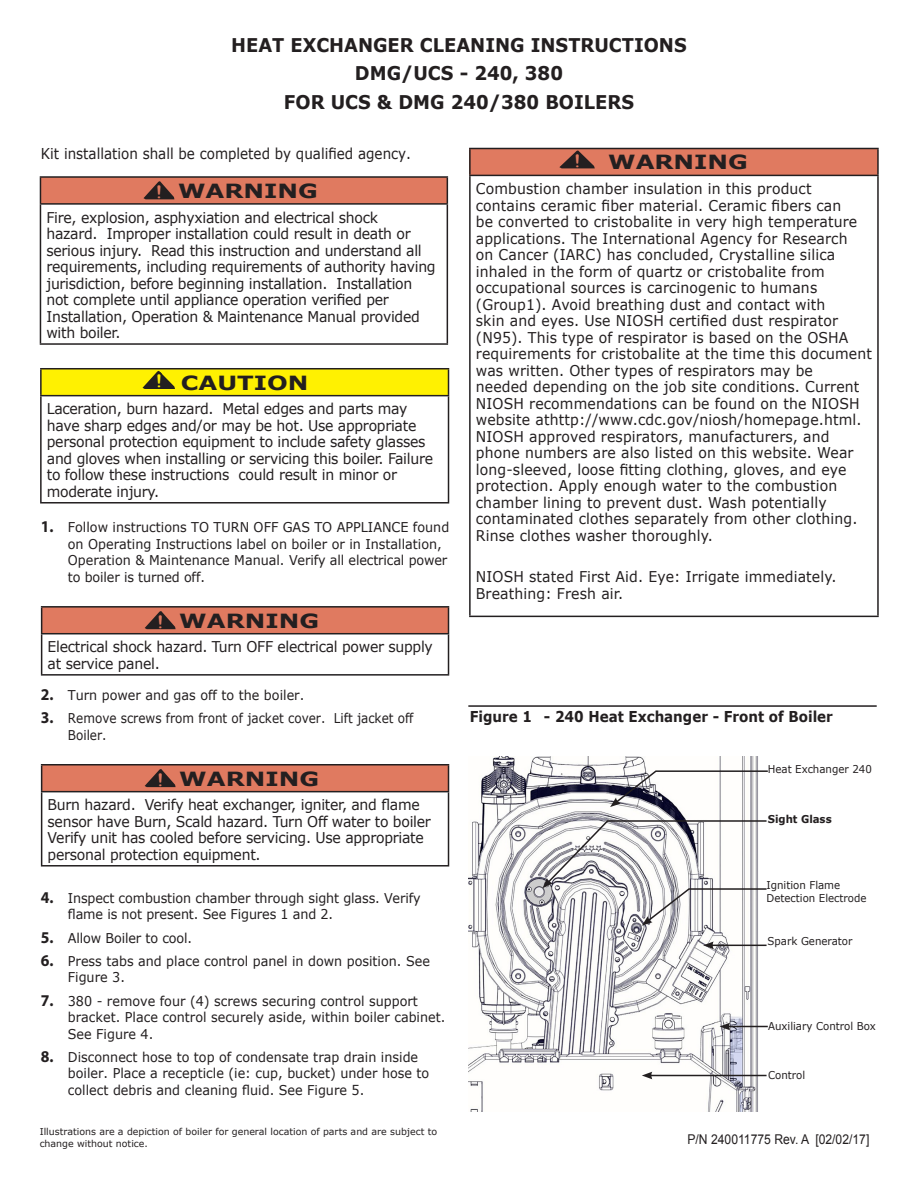
<style>
.page{position:relative;width:918px;height:1188px;background:#fff}
.page>*{position:absolute;margin:0;border:0;box-sizing:border-box;transform-origin:0 0}
.Body_text{font:700 21px "Courier New";color:#e07a60;scale:.9 1}
.t1{font:700 21px "Courier New";color:#fff101;scale:.9 1}
.t2{font:700 19.5px "Verdana";color:#231f20;scale:1.25 1}
.t3{font:700 18.9px "Verdana";color:#231f20;scale:.94 1}
.Table_Cell{font:15px "Verdana";color:#231f20;scale:.9 1}
.t4{font:700 15px "Verdana";color:#231f20;scale:.9 1}
.Warning_blocks{font:14.85px/16.5px "Verdana";letter-spacing:.01em;color:#231f20;scale:.94 1}
.Caution{font:14.85px/16.5px "Verdana";letter-spacing:-.02em;color:#231f20;scale:.94 1}
.Warning_blocks-2{font:14.85px/16.5px "Verdana";letter-spacing:-.02em;color:#231f20;scale:.94 1}
.t5{font:13.5px/16.5px "Verdana";color:#231f20;scale:.94 1}
.t6{font:13.5px/16.5px "Verdana";color:#231f20;scale:.89 1}
.t7{font:13.5px "Arial";color:#231f20;scale:.9 1}
.figure_info{font:10.8px/13.5px "Verdana";color:#231f20;scale:.94 1}
.figure_info-2{font:700 10.8px "Verdana";color:#231f20;scale:.94 1}
.warning_blocks{font:9.45px/12px "Verdana";color:#231f20}
.s1{font-family:"Myriad Pro";font-weight:700;font-size:16.5px}
</style>
<div class="page">
<div style="left:40px;top:177px;width:407px;height:27px;background:#e07a60"></div>
<hr style="left:40px;top:176px;width:408px;height:2px;background:#231f20">
<svg style="left:40px;top:178px;width:1px;height:25px"></svg>
<svg style="left:447px;top:178px;width:1px;height:25px"></svg>
<hr style="left:40px;top:203px;width:408px;height:2px;background:#231f20">
<hr style="left:40px;top:205px;width:1px;height:138px;background:#231f20">
<hr style="left:447px;top:205px;width:1px;height:138px;background:#231f20">
<hr style="left:40px;top:343px;width:408px;height:2px;background:#231f20">
<svg style="left:142px;top:181px;width:33px;height:24px"></svg>
<div style="left:42px;top:607px;width:407px;height:27px;background:#e07a60"></div>
<hr style="left:41px;top:606px;width:408px;height:2px;background:#231f20">
<svg style="left:41px;top:608px;width:1px;height:25px"></svg>
<svg style="left:448px;top:608px;width:1px;height:25px"></svg>
<hr style="left:41px;top:633px;width:408px;height:1px;background:#231f20">
<hr style="left:41px;top:634px;width:1px;height:40px;background:#231f20">
<hr style="left:448px;top:634px;width:1px;height:40px;background:#231f20">
<hr style="left:41px;top:674px;width:408px;height:2px;background:#231f20">
<svg style="left:143px;top:611px;width:34px;height:24px"></svg>
<div style="left:42px;top:765px;width:407px;height:27px;background:#e07a60"></div>
<hr style="left:41px;top:764px;width:408px;height:2px;background:#231f20">
<svg style="left:41px;top:766px;width:1px;height:25px"></svg>
<svg style="left:448px;top:766px;width:1px;height:25px"></svg>
<hr style="left:41px;top:791px;width:408px;height:1px;background:#231f20">
<hr style="left:41px;top:792px;width:1px;height:73px;background:#231f20">
<hr style="left:448px;top:792px;width:1px;height:73px;background:#231f20">
<hr style="left:41px;top:865px;width:408px;height:2px;background:#231f20">
<svg style="left:143px;top:769px;width:34px;height:24px"></svg>
<div style="left:41px;top:369px;width:408px;height:27px;background:#fff101"></div>
<hr style="left:40px;top:368px;width:409px;height:1px;background:#231f20">
<hr style="left:40px;top:369px;width:2px;height:26px;background:#231f20">
<svg style="left:448px;top:369px;width:1px;height:26px"></svg>
<hr style="left:40px;top:395px;width:409px;height:1px;background:#231f20">
<hr style="left:40px;top:396px;width:2px;height:106px;background:#231f20">
<hr style="left:448px;top:396px;width:1px;height:106px;background:#231f20">
<hr style="left:40px;top:502px;width:409px;height:2px;background:#231f20">
<svg style="left:141px;top:343px;width:35px;height:52px"></svg>
<div style="left:470px;top:148px;width:408px;height:27px;background:#e07a60"></div>
<hr style="left:469px;top:148px;width:410px;height:1px;background:#231f20">
<hr style="left:469px;top:149px;width:2px;height:26px;background:#231f20">
<hr style="left:877px;top:149px;width:2px;height:26px;background:#231f20">
<hr style="left:469px;top:175px;width:410px;height:1px;background:#231f20">
<hr style="left:469px;top:176px;width:2px;height:440px;background:#231f20">
<hr style="left:877px;top:176px;width:2px;height:440px;background:#231f20">
<hr style="left:469px;top:616px;width:410px;height:1px;background:#231f20">
<svg style="left:558px;top:149px;width:38px;height:20px"></svg>
<hr style="left:468px;top:705px;width:409px;height:2px;background:#231f20">
<img style="left:468px;top:757px;width:291px;height:354px">
<svg style="left:610px;top:770px;width:158px;height:37px"></svg>
<svg style="left:542px;top:819px;width:225px;height:107px"></svg>
<hr style="left:711px;top:945px;width:56px;height:1px;background:#231f20">
<svg style="left:703px;top:941px;width:11px;height:8px"></svg>
<hr style="left:728px;top:1026px;width:40px;height:1px;background:#231f20">
<svg style="left:720px;top:1023px;width:10px;height:7px"></svg>
<hr style="left:650px;top:1075px;width:117px;height:1px;background:#231f20">
<svg style="left:642px;top:1072px;width:10px;height:7px"></svg>
<p class="t3" style="left:231px;top:32px;width:486px">HEAT EXCHANGER CLEANING INSTRUCTIONS</p>
<p class="t3" style="left:355px;top:60px;width:223px">DMG/UCS - 240, 380</p>
<p class="t3" style="left:284px;top:88px;width:374px">FOR UCS &amp; DMG 240/380 BOILERS</p>
<p class="Table_Cell" style="left:41px;top:143px;width:413px">Kit installation shall be completed by qualified agency.</p>
<p class="t2" style="left:178px;top:177px;width:113px">WARNING</p>
<p class="Caution" style="left:46px;top:209px;width:416px">Fire, explosion, asphyxiation and electrical shock<br>hazard. Improper installation could result in death or serious injury. Read this instruction and understand all requirements, including requirements of authority having jurisdiction, before beginning installation. Installation not complete until appliance operation verified per Installation, Operation &amp; Maintenance Manual provided with boiler.</p>
<p class="Body_text" style="left:154px;top:179px;width:14px">!</p>
<p class="t1" style="left:153px;top:368px;width:14px">!</p>
<p class="t2" style="left:181px;top:369px;width:104px">CAUTION</p>
<p class="Caution" style="left:47px;top:400px;width:412px">Laceration, burn hazard. Metal edges and parts may have sharp edges and/or may be hot. Use appropriate personal protection equipment to include safety glasses and gloves when installing or servicing this boiler. Failure to follow these instructions could result in minor or moderate injury.</p>
<p class="t5" style="left:68px;top:519px;width:407px;text-indent:-27px"><span class="s1">1.</span> Follow instructions TO TURN OFF GAS TO APPLIANCE found on Operating Instructions label on boiler or in Installation, Operation &amp; Maintenance Manual. Verify all electrical power to boiler is turned off.</p>
<p class="t2" style="left:179px;top:607px;width:113px">WARNING</p>
<p class="Warning_blocks-2" style="left:48px;top:639px;width:411px">Electrical shock hazard. Turn OFF electrical power supply at service panel.</p>
<p class="Body_text" style="left:155px;top:608px;width:14px">!</p>
<p class="t5" style="left:41px;top:687px;width:282px"><span class="s1">2.</span> Turn power and gas off to the boiler.</p>
<p class="t6" style="left:68px;top:710px;width:390px;text-indent:-27px"><span class="s1">3.</span> Remove screws from front of jacket cover. Lift jacket off<br>Boiler.</p>
<p class="t2" style="left:179px;top:765px;width:113px">WARNING</p>
<p class="Warning_blocks-2" style="left:48px;top:796px;width:409px">Burn hazard. Verify heat exchanger, igniter, and flame sensor have Burn, Scald hazard. Turn Off water to boiler Verify unit has cooled before servicing. Use appropriate personal protection equipment.</p>
<p class="Body_text" style="left:155px;top:766px;width:14px">!</p>
<p class="t5" style="left:68px;top:889px;width:377px;text-indent:-27px"><span class="s1">4.</span> Inspect combustion chamber through sight glass. Verify flame is not present. See Figures 1 and 2.</p>
<p class="t5" style="left:41px;top:929px;width:162px"><span class="s1">5.</span> Allow Boiler to cool.</p>
<p class="t5" style="left:68px;top:952px;width:387px;text-indent:-27px"><span class="s1">6.</span> Press tabs and place control panel in down position. See<br>Figure 3.</p>
<p class="t5" style="left:68px;top:992px;width:403px;text-indent:-27px"><span class="s1">7.</span> 380 - remove four (4) screws securing control support bracket. Place control securely aside, within boiler cabinet.<br>See Figure 4.</p>
<p class="t5" style="left:68px;top:1048px;width:386px;text-indent:-27px"><span class="s1">8.</span> Disconnect hose to top of condensate trap drain inside boiler. Place a recepticle (ie: cup, bucket) under hose to collect debris and cleaning fluid. See Figure 5.</p>
<p class="warning_blocks" style="left:40px;top:1126px;width:399px">Illustrations are a depiction of boiler for general location of parts and are subject to change without notice.</p>
<p class="Body_text" style="left:572px;top:148px;width:14px">!</p>
<p class="t2" style="left:608px;top:149px;width:113px">WARNING</p>
<p class="Warning_blocks" style="left:476px;top:180px;width:423px">Combustion chamber insulation in this product contains ceramic fiber material. Ceramic fibers can<br>be converted to cristobalite in very high temperature applications. The International Agency for Research<br>on Cancer (IARC) has concluded, Crystalline silica inhaled in the form of quartz or cristobalite from occupational sources is carcinogenic to humans (Group1). Avoid breathing dust and contact with<br>skin and eyes. Use NIOSH certified dust respirator (N95). This type of respirator is based on the OSHA requirements for cristobalite at the time this document was written. Other types of respirators may be<br>needed depending on the job site conditions. Current NIOSH recommendations can be found on the NIOSH website athttp://www.cdc.gov/niosh/homepage.html.<br>NIOSH approved respirators, manufacturers, and phone numbers are also listed on this website. Wear long-sleeved, loose fitting clothing, gloves, and eye protection. Apply enough water to the combustion chamber lining to prevent dust. Wash potentially contaminated clothes separately from other clothing.<br>Rinse clothes washer thoroughly.</p>
<p class="Warning_blocks" style="left:476px;top:568px;width:385px">NIOSH stated First Aid. Eye: Irrigate immediately.<br>Breathing: Fresh air.</p>
<p class="t4" style="left:470px;top:706px;width:405px">Figure 1 - 240 Heat Exchanger - Front of Boiler</p>
<p class="figure_info" style="left:768px;top:762px;width:112px">Heat Exchanger 240</p>
<p class="figure_info-2" style="left:768px;top:812px;width:70px">Sight Glass</p>
<p class="figure_info" style="left:767px;top:878px;width:108px">Ignition Flame<br>Detection Electrode</p>
<p class="figure_info" style="left:768px;top:934px;width:92px">Spark Generator</p>
<p class="figure_info" style="left:768px;top:1019px;width:116px">Auxiliary Control Box</p>
<p class="figure_info" style="left:768px;top:1068px;width:41px">Control</p>
<p class="t7" style="left:687px;top:1130px;width:204px">P/N 240011775 Rev. A [02/02/17]</p>
</div>
